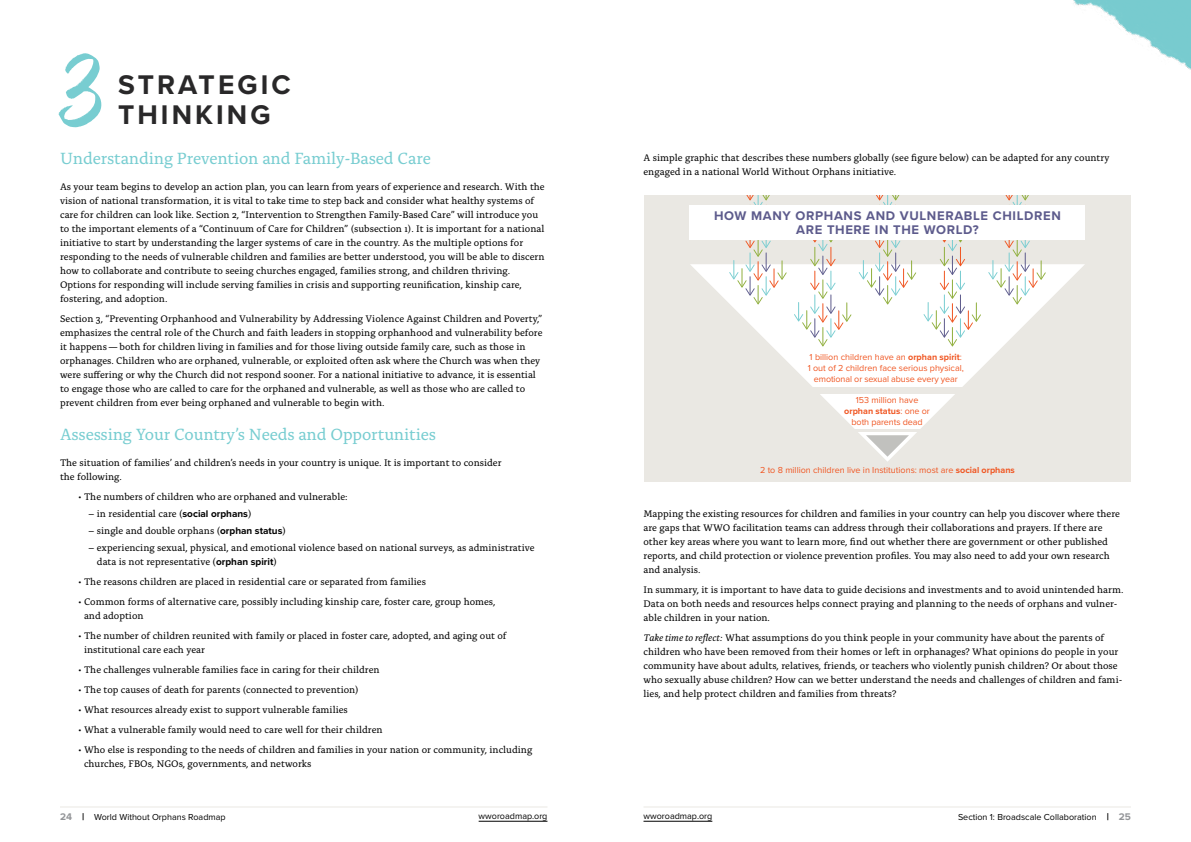
<style>
.page{position:relative;width:1191px;height:842px;background:#fff}
.page>*{position:absolute;margin:0;border:0;box-sizing:border-box;transform-origin:0 0}
.t1{font:120px "Better Times";color:#78cdd1}
.t2{font:700 28px/30px "Proxima Nova";letter-spacing:.11em;color:#292829}
.t3{font:17px "Alda OT";letter-spacing:-.01em;color:#78cdd1}
.t4{font:700 13px/14px "Proxima Nova";letter-spacing:.05em;color:#5d5b8c;text-align:center}
.t5{font:10px/14px "Alda OT";color:#000}
.t6{font:9px/10.8px "Proxima Nova";color:#f05622;text-align:center}
.t7{font:9px "Proxima Nova";color:#000}
.s1{font-family:"Proxima Nova";font-weight:700}
.s2{font-weight:700}
.s3{font-style:italic}
.s4{font-weight:700;font-size:10px;color:#939598}
.s5{font-weight:700;font-size:10px}
</style>
<div class="page">
<img style="left:1073px;top:0;width:118px;height:70px">
<div style="left:644px;top:195px;width:487px;height:286px;background:#eae8e3"></div>
<svg style="left:690px;top:264px;width:395px;height:198px"></svg>
<svg style="left:729px;top:195px;width:57px;height:109px"></svg>
<svg style="left:794px;top:240px;width:57px;height:106px"></svg>
<svg style="left:858px;top:195px;width:58px;height:109px"></svg>
<svg style="left:923px;top:240px;width:58px;height:106px"></svg>
<svg style="left:988px;top:195px;width:57px;height:109px"></svg>
<div style="left:805px;top:387px;width:164px;height:7px;background:#eae8e3"></div>
<hr style="left:838px;top:429px;width:98px;height:3px;background:#eae8e3">
<svg style="left:866px;top:435px;width:43px;height:22px"></svg>
<div style="left:690px;top:205px;width:395px;height:35px;background:#fff"></div>
<hr style="left:643px;top:821px;width:69px;height:1px;background:#000">
<hr style="left:478px;top:821px;width:69px;height:1px;background:#000">
<hr style="left:643px;top:807px;width:488px;height:1px;background:#eae8e3">
<hr style="left:60px;top:807px;width:487px;height:1px;background:#eae8e3">
<h1 class="t1" style="left:60px;top:23px;width:47px">3</h1>
<h2 class="t2" style="left:118px;top:69px;width:174px">STRATEGIC<br>THINKING</h2>
<h3 class="t3" style="left:60px;top:151px;width:372px">Understanding Prevention and Family-Based Care</h3>
<p class="t5" style="left:60px;top:181px;width:486px">As your team begins to develop an action plan, you can learn from years of experience and research. With the vision of national transformation, it is vital to take time to step back and consider what healthy systems of care for children can look like. Section 2, “Intervention to Strengthen Family-Based Care” will introduce you to the important elements of a “Continuum of Care for Children” (subsection 1). It is important for a national initiative to start by understanding the larger systems of care in the country. As the multiple options for responding to the needs of vulnerable children and families are better understood, you will be able to discern how to collaborate and contribute to seeing churches engaged, families strong, and children thriving.<br>Options for responding will include serving families in crisis and supporting reunification, kinship care, fostering, and adoption.</p>
<p class="t5" style="left:60px;top:313px;width:484px">Section 3, “Preventing Orphanhood and Vulnerability by Addressing Violence Against Children and Poverty,” emphasizes the central role of the Church and faith leaders in stopping orphanhood and vulnerability before it happens—both for children living in families and for those living outside family care, such as those in orphanages. Children who are orphaned, vulnerable, or exploited often ask where the Church was when they were suffering or why the Church did not respond sooner. For a national initiative to advance, it is essential to engage those who are called to care for the orphaned and vulnerable, as well as those who are called to prevent children from ever being orphaned and vulnerable to begin with.</p>
<h3 class="t3" style="left:60px;top:427px;width:377px">Assessing Your Country’s Needs and Opportunities</h3>
<p class="t5" style="left:60px;top:457px;width:443px">The situation of families’ and children’s needs in your country is unique. It is important to consider the following.</p>
<p class="t5" style="left:78px;top:491px;width:271px">• The numbers of children who are orphaned and vulnerable:</p>
<p class="t5" style="left:88px;top:508px;width:165px">– in residential care (<span class="s1">social orphans</span>)</p>
<p class="t5" style="left:88px;top:525px;width:199px">– single and double orphans (<span class="s1">orphan status</span>)</p>
<p class="t5" style="left:97px;top:542px;width:439px;text-indent:-9px">– experiencing sexual, physical, and emotional violence based on national surveys, as administrative data is not representative (<span class="s1">orphan spirit</span>)</p>
<p class="t5" style="left:78px;top:576px;width:349px">• The reasons children are placed in residential care or separated from families</p>
<p class="t5" style="left:84px;top:596px;width:413px;text-indent:-6px">• Common forms of alternative care, possibly including kinship care, foster care, group homes, and adoption</p>
<p class="t5" style="left:84px;top:630px;width:424px;text-indent:-6px">• The number of children reunited with family or placed in foster care, adopted, and aging out of institutional care each year</p>
<p class="t5" style="left:78px;top:664px;width:303px">• The challenges vulnerable families face in caring for their children</p>
<p class="t5" style="left:78px;top:684px;width:282px">• The top causes of death for parents (connected to prevention)</p>
<p class="t5" style="left:78px;top:704px;width:271px">• What resources already exist to support vulnerable families</p>
<p class="t5" style="left:78px;top:724px;width:306px">• What a vulnerable family would need to care well for their children</p>
<p class="t5" style="left:84px;top:744px;width:450px;text-indent:-6px">• Who else is responding to the needs of children and families in your nation or community, including churches, FBOs, NGOs, governments, and networks</p>
<p class="t5" style="left:643px;top:151px;width:467px">A simple graphic that describes these numbers globally (see figure below) can be adapted for any country engaged in a national World Without Orphans initiative.</p>
<h3 class="t4" style="left:714px;top:209px;width:348px">HOW MANY ORPHANS AND VULNERABLE CHILDREN<br>ARE THERE IN THE WORLD?</h3>
<p class="t6" style="left:807px;top:351px;width:158px">1 billion children have an <span class="s2">orphan spirit</span>:<br>1 out of 2 children face serious physical, emotional or sexual abuse every year</p>
<p class="t6" style="left:844px;top:394px;width:87px">153 million have <span class="s2">orphan status</span>: one or both parents dead</p>
<p class="t6" style="left:760px;top:464px;width:256px">2 to 8 million children live in Institutions: most are <span class="s2">social orphans</span></p>
<p class="t5" style="left:643px;top:507px;width:478px">Mapping the existing resources for children and families in your country can help you discover where there are gaps that WWO facilitation teams can address through their collaborations and prayers. If there are other key areas where you want to learn more, find out whether there are government or other published reports, and child protection or violence prevention profiles. You may also need to add your own research and analysis.</p>
<p class="t5" style="left:643px;top:583px;width:481px">In summary, it is important to have data to guide decisions and investments and to avoid unintended harm.<br>Data on both needs and resources helps connect praying and planning to the needs of orphans and vulner&shy;able children in your nation.</p>
<p class="t5" style="left:643px;top:631px;width:480px"><span class="s3">Take time to reflect:</span> What assumptions do you think people in your community have about the parents of children who have been removed from their homes or left in orphanages? What opinions do people in your community have about adults, relatives, friends, or teachers who violently punish children? Or about those who sexually abuse children? How can we better understand the needs and challenges of children and fami&shy;lies, and help protect children and families from threats?</p>
<p class="t7" style="left:60px;top:810px;width:167px"><span class="s4">24</span> <span class="s5">|</span> World Without Orphans Roadmap</p>
<p class="t7" style="left:478px;top:809px;width:70px">wworoadmap.org</p>
<p class="t7" style="left:643px;top:809px;width:70px">wworoadmap.org</p>
<p class="t7" style="left:958px;top:810px;width:174px">Section 1: Broadscale Collaboration <span class="s5">|</span> <span class="s4">25</span></p>
</div>
